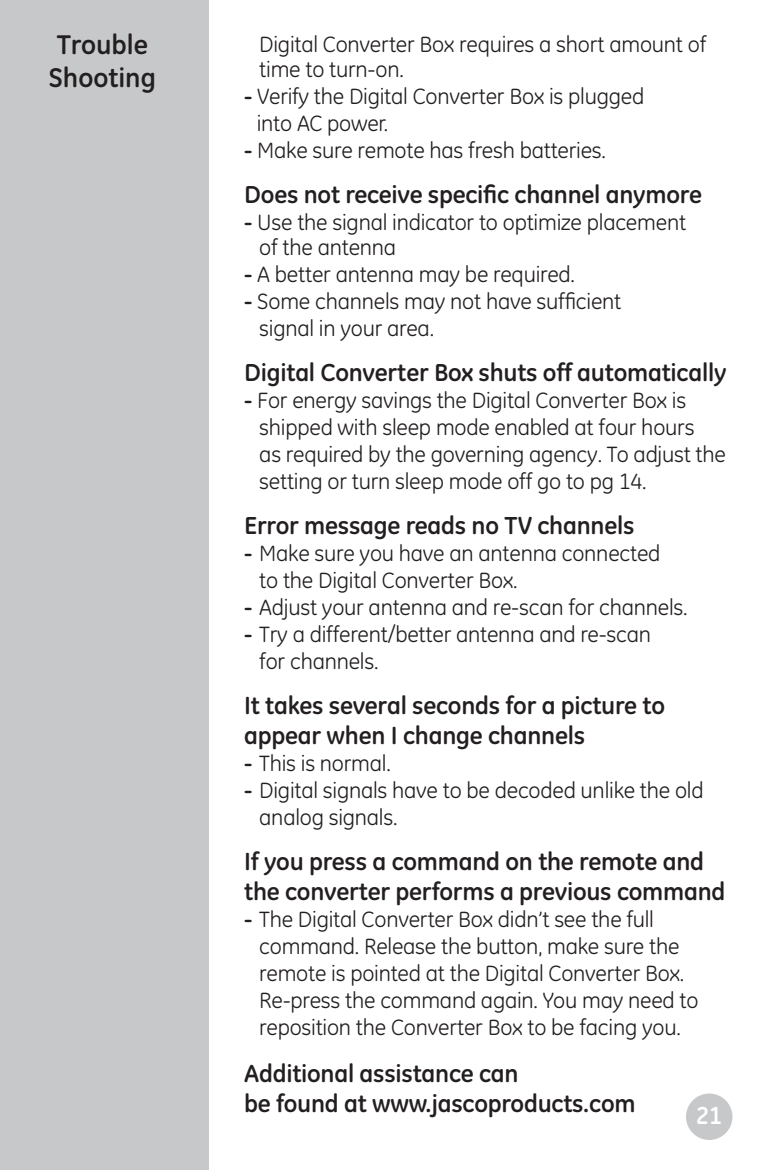
<style>
.page{position:relative;width:765px;height:1170px;background:#fff}
.page>*{position:absolute;margin:0;border:0;box-sizing:border-box;transform-origin:0 0}
.t1{font:700 27.5px/33px "GE Inspira";color:#231f20}
.t2{font:700 25px/30px "GE Inspira";letter-spacing:-.01em;color:#231f20}
.t3{font:700 25px "GE Inspira";color:#fff}
.t4{font:22.5px/27px "GE Inspira";letter-spacing:-.01em;color:#231f20}
.s1{font-weight:700}
</style>
<div class="page">
<div style="left:0;top:0;width:208px;height:1170px;background:#c7c8ca"></div>
<div style="left:686px;top:1093px;width:46px;height:47px;background:#c7c8ca;border-radius:50%"></div>
<p class="t1" style="left:49px;top:28px;width:109px">Trouble<br>Shooting</p>
<p class="t4" style="left:259px;top:31px;width:449px;line-height:25px">Digital Converter Box requires a short amount of time to turn-on.</p>
<p class="t4" style="left:257px;top:82px;width:389px;text-indent:-13px"><span class="s1">-</span> Verify the Digital Converter Box is plugged into AC power.</p>
<p class="t4" style="left:244px;top:136px;width:363px"><span class="s1">-</span> Make sure remote has fresh batteries.</p>
<p class="t2" style="left:244px;top:178px;width:459px">Does not receive specific channel anymore</p>
<p class="t4" style="left:259px;top:209px;width:428px;line-height:25px;text-indent:-15px"><span class="s1">-</span> Use the signal indicator to optimize placement of the antenna</p>
<p class="t4" style="left:244px;top:260px;width:332px"><span class="s1">-</span> A better antenna may be required.</p>
<p class="t4" style="left:259px;top:287px;width:364px;text-indent:-15px"><span class="s1">-</span> Some channels may not have sufficient signal in your area.</p>
<p class="t2" style="left:244px;top:356px;width:484px">Digital Converter Box shuts off automatically</p>
<p class="t4" style="left:259px;top:386px;width:468px;text-indent:-15px"><span class="s1">-</span> For energy savings the Digital Converter Box is shipped with sleep mode enabled at four hours<br>as required by the governing agency. To adjust the setting or turn sleep mode off go to pg 14.</p>
<p class="t2" style="left:244px;top:509px;width:392px">Error message reads no TV channels</p>
<p class="t4" style="left:259px;top:539px;width:403px;text-indent:-15px"><span class="s1">-</span> Make sure you have an antenna connected to the Digital Converter Box.</p>
<p class="t4" style="left:244px;top:593px;width:445px"><span class="s1">-</span> Adjust your antenna and re-scan for channels.</p>
<p class="t4" style="left:259px;top:620px;width:393px;text-indent:-15px"><span class="s1">-</span> Try a different/better antenna and re-scan for channels.</p>
<p class="t2" style="left:244px;top:689px;width:422px">It takes several seconds for a picture to appear when I change channels</p>
<p class="t4" style="left:244px;top:749px;width:148px"><span class="s1">-</span> This is normal.</p>
<p class="t4" style="left:259px;top:776px;width:446px;text-indent:-15px"><span class="s1">-</span> Digital signals have to be decoded unlike the old analog signals.</p>
<p class="t2" style="left:244px;top:845px;width:483px">If you press a command on the remote and the converter performs a previous command</p>
<p class="t4" style="left:259px;top:905px;width:441px;text-indent:-15px"><span class="s1">-</span> The Digital Converter Box didn’t see the full command. Release the button, make sure the remote is pointed at the Digital Converter Box.<br>Re-press the command again. You may need to reposition the Converter Box to be facing you.</p>
<p class="t2" style="left:244px;top:1058px;width:393px">Additional assistance can<br>be found at www.jascoproducts.com</p>
<p class="t3" style="left:696px;top:1100px;width:28px">21</p>
</div>
